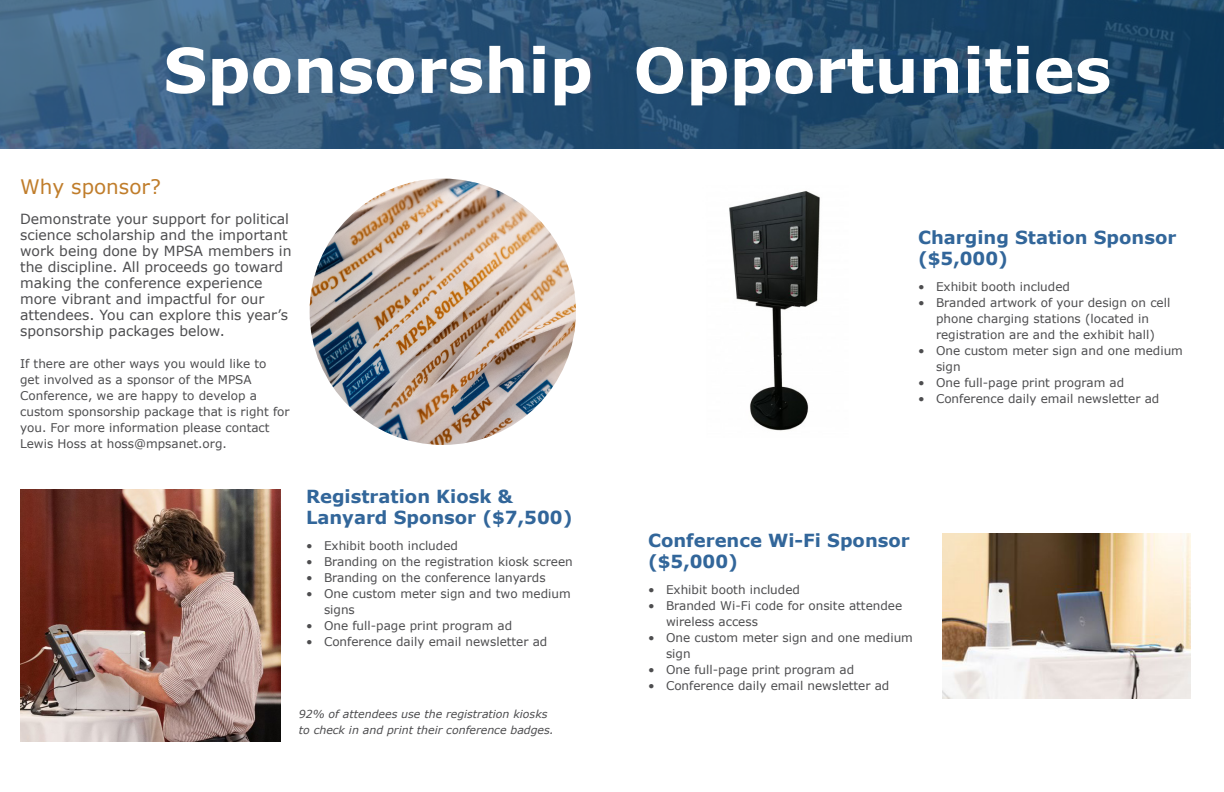
<style>
.page{position:relative;width:1224px;height:792px;background:#fff}
.page>*{position:absolute;margin:0;border:0;box-sizing:border-box;transform-origin:0 0}
.t1{font:700 62px "Verdana";color:#fff}
.t2{font:20px "Verdana";color:#c07d2b}
.t3{font:700 18px/21px "Verdana";color:#32669a}
.t4{font:14px/16px "Verdana";color:#4d4d4f}
.t5{font:12px/16px "Verdana";color:#4d4d4f}
.t6{font:italic 11px/16px "Verdana";color:#4d4d4f}
</style>
<div class="page">
<svg style="left:0;top:0;width:1224px;height:148px;background:#2d5577"></svg>
<img style="left:310px;top:179px;width:266px;height:266px;border-radius:133px">
<img style="left:20px;top:490px;width:261px;height:252px">
<img style="left:729px;top:191px;width:91px;height:240px">
<img style="left:942px;top:534px;width:248px;height:164px">
<h1 class="t1" style="left:163px;top:26px;width:950px">Sponsorship Opportunities</h1>
<h2 class="t2" style="left:20px;top:173px;width:142px">Why sponsor?</h2>
<p class="t4" style="left:20px;top:211px;width:273px">Demonstrate your support for political science scholarship and the important work being done by MPSA members in the discipline. All proceeds go toward making the conference experience more vibrant and impactful for our attendees. You can explore this year’s sponsorship packages below.</p>
<p class="t5" style="left:20px;top:356px;width:271px">If there are other ways you would like to<br>get involved as a sponsor of the MPSA Conference, we are happy to develop a custom sponsorship package that is right for you. For more information please contact Lewis Hoss at hoss@mpsanet.org.</p>
<h3 class="t3" style="left:306px;top:486px;width:268px">Registration Kiosk &amp;<br>Lanyard Sponsor ($7,500)</h3>
<p class="t5" style="left:306px;top:538px;width:154px">• Exhibit booth included</p>
<p class="t5" style="left:306px;top:554px;width:268px">• Branding on the registration kiosk screen</p>
<p class="t5" style="left:306px;top:570px;width:241px">• Branding on the conference lanyards</p>
<p class="t5" style="left:324px;top:586px;width:248px;text-indent:-18px">• One custom meter sign and two medium signs</p>
<p class="t5" style="left:306px;top:618px;width:208px">• One full-page print program ad</p>
<p class="t5" style="left:306px;top:634px;width:243px">• Conference daily email newsletter ad</p>
<p class="t6" style="left:299px;top:706px;width:257px">92% of attendees use the registration kiosks to check in and print their conference badges.</p>
<h3 class="t3" style="left:918px;top:226px;width:260px">Charging Station Sponsor ($5,000)</h3>
<p class="t5" style="left:918px;top:278px;width:154px">• Exhibit booth included</p>
<p class="t5" style="left:918px;top:294px;width:254px;text-align:center">• Branded artwork of your design on cell phone charging stations (located in registration are and the exhibit hall)</p>
<p class="t5" style="left:936px;top:342px;width:248px;text-indent:-18px">• One custom meter sign and one medium sign</p>
<p class="t5" style="left:918px;top:374px;width:208px">• One full-page print program ad</p>
<p class="t5" style="left:918px;top:390px;width:243px">• Conference daily email newsletter ad</p>
<h3 class="t3" style="left:648px;top:530px;width:263px">Conference Wi-Fi Sponsor ($5,000)</h3>
<p class="t5" style="left:648px;top:582px;width:154px">• Exhibit booth included</p>
<p class="t5" style="left:666px;top:598px;width:238px;text-indent:-18px">• Branded Wi-Fi code for onsite attendee wireless access</p>
<p class="t5" style="left:666px;top:630px;width:248px;text-indent:-18px">• One custom meter sign and one medium sign</p>
<p class="t5" style="left:648px;top:662px;width:208px">• One full-page print program ad</p>
<p class="t5" style="left:648px;top:678px;width:243px">• Conference daily email newsletter ad</p>
</div>
